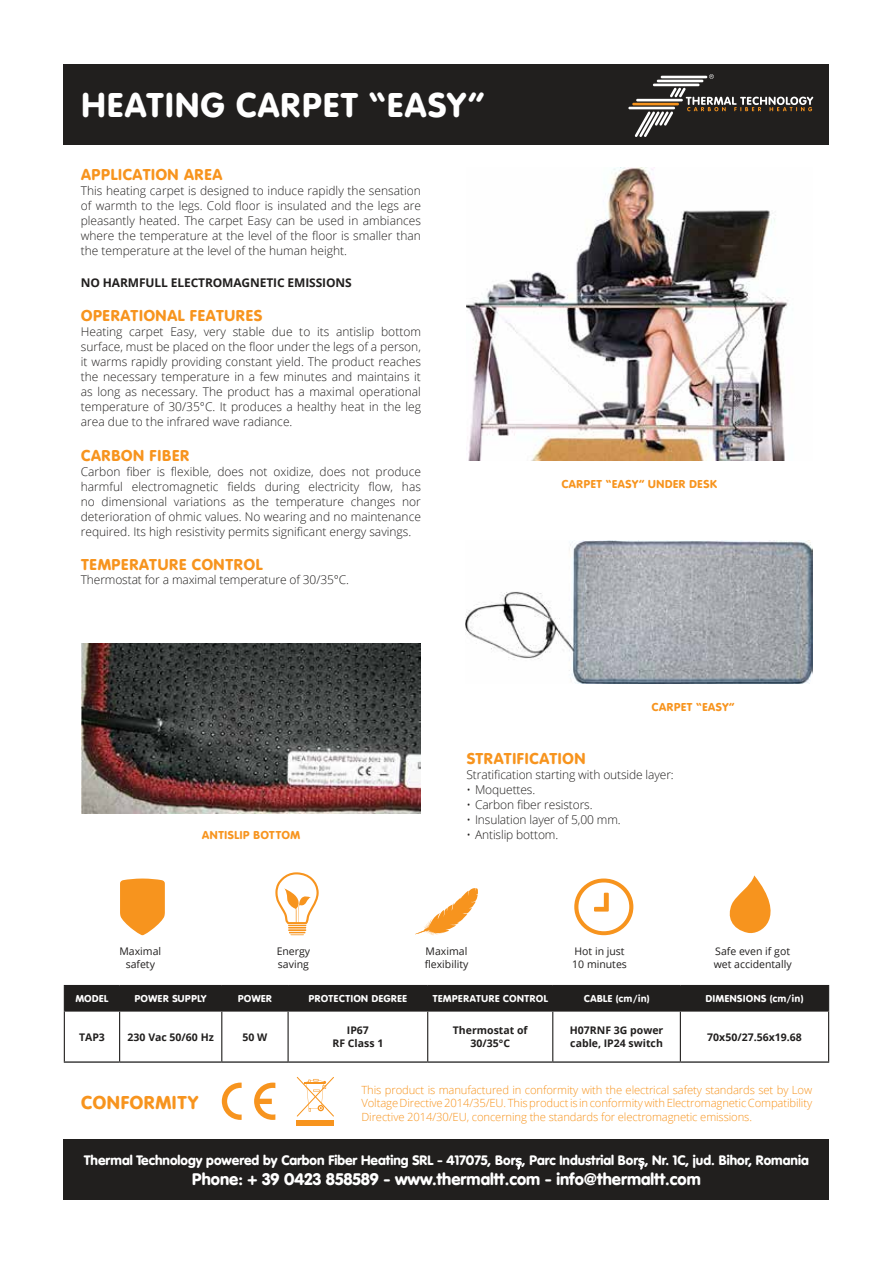
<style>
.page{position:relative;width:893px;height:1263px;background:#fff}
.page>*{position:absolute;margin:0;border:0;box-sizing:border-box;transform-origin:0 0}
.t1{font:36px "VAG Round";color:#fff}
.t2{font:19.5px "VAG Round";color:#f7941e}
.t3{font:16.5px "VAG Round";color:#f7941e}
.t4{font:900 16.5px "VAG Rounded Std";color:#fff}
.t5{font:900 13.5px "VAG Rounded Std";color:#fff}
.t6{font:300 12px/15px "Open Sans";color:#211f1e;text-align:justify}
.t7{font:12px "VAG Round";color:#f7941e}
.t8{font:700 12px "Open Sans";letter-spacing:-.01em;color:#211f1e}
.t9{font:300 11.25px/13.5px "Open Sans";letter-spacing:-.01em;color:#f7941e;text-align:justify}
.t10{font:700 10.5px/12.6px "Open Sans";color:#211f1e;text-align:center}
.t11{font:10.5px/12.6px "Open Sans";color:#211f1e}
.t12{font:10.5px "VAG Round";color:#fff}
.s1{font-family:"Varela Round";font-weight:400}
</style>
<div class="page">
<div style="left:64px;top:64px;width:765px;height:81px;background:#211f1e"></div>
<hr style="left:628px;top:107px;width:47px;height:2px;background:#fff">
<hr style="left:632px;top:103px;width:47px;height:2px;background:#f7941e">
<hr style="left:653px;top:84px;width:46px;height:2px;background:#fff">
<hr style="left:657px;top:80px;width:46px;height:2px;background:#fff">
<hr style="left:661px;top:76px;width:46px;height:2px;background:#fff">
<svg style="left:709px;top:74px;width:5px;height:5px"></svg>
<svg style="left:635px;top:88px;width:178px;height:49px"></svg>
<svg style="left:222px;top:1082px;width:20px;height:38px"></svg>
<svg style="left:254px;top:1082px;width:21px;height:38px"></svg>
<svg style="left:297px;top:1077px;width:37px;height:39px"></svg>
<div style="left:297px;top:1120px;width:37px;height:5px;background:#f7941e"></div>
<div style="left:64px;top:985px;width:765px;height:25px;background:#211f1e"></div>
<hr style="left:64px;top:1010px;width:56px;height:1px;background:#211f1e">
<hr style="left:64px;top:1011px;width:1px;height:50px;background:#211f1e">
<hr style="left:120px;top:1010px;width:102px;height:1px;background:#211f1e">
<hr style="left:119px;top:1011px;width:1px;height:50px;background:#211f1e">
<hr style="left:222px;top:1010px;width:66px;height:1px;background:#211f1e">
<hr style="left:221px;top:1011px;width:1px;height:50px;background:#211f1e">
<hr style="left:288px;top:1010px;width:140px;height:1px;background:#211f1e">
<hr style="left:288px;top:1011px;width:1px;height:50px;background:#211f1e">
<hr style="left:428px;top:1010px;width:125px;height:1px;background:#211f1e">
<hr style="left:427px;top:1011px;width:1px;height:50px;background:#211f1e">
<hr style="left:553px;top:1010px;width:127px;height:1px;background:#211f1e">
<hr style="left:552px;top:1011px;width:1px;height:50px;background:#211f1e">
<hr style="left:680px;top:1010px;width:149px;height:1px;background:#211f1e">
<hr style="left:680px;top:1011px;width:1px;height:50px;background:#211f1e">
<hr style="left:828px;top:1011px;width:1px;height:50px;background:#211f1e">
<hr style="left:64px;top:1061px;width:56px;height:1px;background:#000">
<hr style="left:120px;top:1061px;width:102px;height:1px;background:#000">
<hr style="left:222px;top:1061px;width:66px;height:1px;background:#000">
<hr style="left:288px;top:1061px;width:140px;height:1px;background:#000">
<hr style="left:428px;top:1061px;width:125px;height:1px;background:#000">
<hr style="left:553px;top:1061px;width:127px;height:1px;background:#000">
<hr style="left:680px;top:1061px;width:149px;height:1px;background:#000">
<svg style="left:120px;top:878px;width:45px;height:57px"></svg>
<svg style="left:275px;top:872px;width:44px;height:63px"></svg>
<svg style="left:574px;top:878px;width:59px;height:57px"></svg>
<svg style="left:415px;top:888px;width:63px;height:47px"></svg>
<svg style="left:729px;top:875px;width:42px;height:59px"></svg>
<img style="left:466px;top:168px;width:322px;height:293px">
<img style="left:465px;top:540px;width:347px;height:143px">
<img style="left:82px;top:643px;width:339px;height:171px">
<div style="left:64px;top:1139px;width:765px;height:60px;background:#211f1e"></div>
<svg style="left:515px;top:1157px;width:7px;height:13px"></svg>
<svg style="left:638px;top:1157px;width:7px;height:13px"></svg>
<h1 class="t1" style="left:81px;top:85px;width:406px">HEATING CARPET “EASY”</h1>
<h3 class="t3" style="left:81px;top:165px;width:143px">APPLICATION AREA</h3>
<p class="t6" style="left:81px;top:183px;width:342px">This heating carpet is designed to induce rapidly the sensation of warmth to the legs. Cold floor is insulated and the legs are pleasantly heated. The carpet Easy can be used in ambiances where the temperature at the level of the floor is smaller than the temperature at the level of the human height.</p>
<p class="t8" style="left:81px;top:274px;width:272px">NO HARMFULL ELECTROMAGNETIC EMISSIONS</p>
<h3 class="t3" style="left:81px;top:306px;width:184px">OPERATIONAL FEATURES</h3>
<p class="t6" style="left:81px;top:324px;width:342px">Heating carpet Easy, very stable due to its antislip bottom surface, must be placed on the floor under the legs of a person, it warms rapidly providing constant yield. The product reaches the necessary temperature in a few minutes and maintains it as long as necessary. The product has a maximal operational temperature of 30/35°C. It produces a healthy heat in the leg area due to the infrared wave radiance.</p>
<h3 class="t3" style="left:81px;top:446px;width:110px">CARBON FIBER</h3>
<p class="t6" style="left:81px;top:463px;width:342px">Carbon fiber is flexible, does not oxidize, does not produce harmful electromagnetic fields during electricity flow, has no dimensional variations as the temperature changes nor deterioration of ohmic values. No wearing and no maintenance required. Its high resistivity permits significant energy savings.</p>
<h3 class="t3" style="left:81px;top:555px;width:183px">TEMPERATURE CONTROL</h3>
<p class="t6" style="left:81px;top:572px;width:270px">Thermostat for a maximal temperature of 30/35°C.</p>
<p class="t7" style="left:561px;top:478px;width:158px">CARPET “EASY” UNDER DESK</p>
<p class="t7" style="left:652px;top:700px;width:85px">CARPET “EASY”</p>
<p class="t7" style="left:202px;top:828px;width:100px">ANTISLIP BOTTOM</p>
<h3 class="t3" style="left:467px;top:749px;width:121px">STRATIFICATION</h3>
<p class="t6" style="left:467px;top:767px;width:209px">Stratification starting with outside layer:</p>
<p class="t6" style="left:467px;top:782px;width:70px">• Moquettes.</p>
<p class="t6" style="left:467px;top:797px;width:127px">• Carbon fiber resistors.</p>
<p class="t6" style="left:467px;top:812px;width:156px">• Insulation layer of 5,00 mm.</p>
<p class="t6" style="left:467px;top:827px;width:93px">• Antislip bottom.</p>
<p class="t11" style="left:119px;top:944px;width:43px;text-align:center">Maximal safety</p>
<p class="t11" style="left:277px;top:944px;width:35px">Energy saving</p>
<p class="t11" style="left:425px;top:944px;width:45px">Maximal flexibility</p>
<p class="t11" style="left:572px;top:944px;width:56px">Hot in just<br>10 minutes</p>
<p class="t11" style="left:714px;top:944px;width:79px">Safe even if got wet accidentally</p>
<p class="t12" style="left:75px;top:993px;width:35px">MODEL</p>
<p class="t12" style="left:135px;top:993px;width:74px">POWER SUPPLY</p>
<p class="t12" style="left:238px;top:993px;width:36px">POWER</p>
<p class="t12" style="left:308px;top:993px;width:101px">PROTECTION DEGREE</p>
<p class="t12" style="left:432px;top:993px;width:117px">TEMPERATURE CONTROL</p>
<p class="t12" style="left:584px;top:993px;width:67px">CABLE (cm/in)</p>
<p class="t12" style="left:706px;top:993px;width:99px">DIMENSIONS (cm/in)</p>
<p class="t10" style="left:79px;top:1030px;width:27px">TAP3</p>
<p class="t10" style="left:128px;top:1030px;width:88px">230 Vac 50/60 Hz</p>
<p class="t10" style="left:243px;top:1030px;width:26px">50 W</p>
<p class="t10" style="left:332px;top:1024px;width:52px">IP67<br>RF Class 1</p>
<p class="t10" style="left:453px;top:1024px;width:76px">Thermostat of<br>30/35°C</p>
<p class="t10" style="left:570px;top:1024px;width:95px;text-align:left">H07RNF 3G power cable, IP24 switch</p>
<p class="t10" style="left:707px;top:1030px;width:96px">70x50/27.56x19.68</p>
<p class="t9" style="left:361px;top:1082px;width:452px">This product is manufactured in conformity with the electrical safety standards set by Low Voltage Directive 2014/35/EU. This product is in conformity with Electromagnetic Compatibility Directive 2014/30/EU, concerning the standards for electromagnetic emissions.</p>
<p class="t5" style="left:84px;top:1152px;width:726px">Thermal Technology powered by Carbon Fiber Heating SRL - 417075, Bor<span class="s1">ș</span>, Parc Industrial Bor<span class="s1">ș</span>, Nr. 1C, jud. Bihor, Romania</p>
<h3 class="t4" style="left:192px;top:1169px;width:510px">Phone: + 39 0423 858589 - www.thermaltt.com - info@thermaltt.com</h3>
<h2 class="t2" style="left:81px;top:1091px;width:120px">CONFORMITY</h2>
</div>
